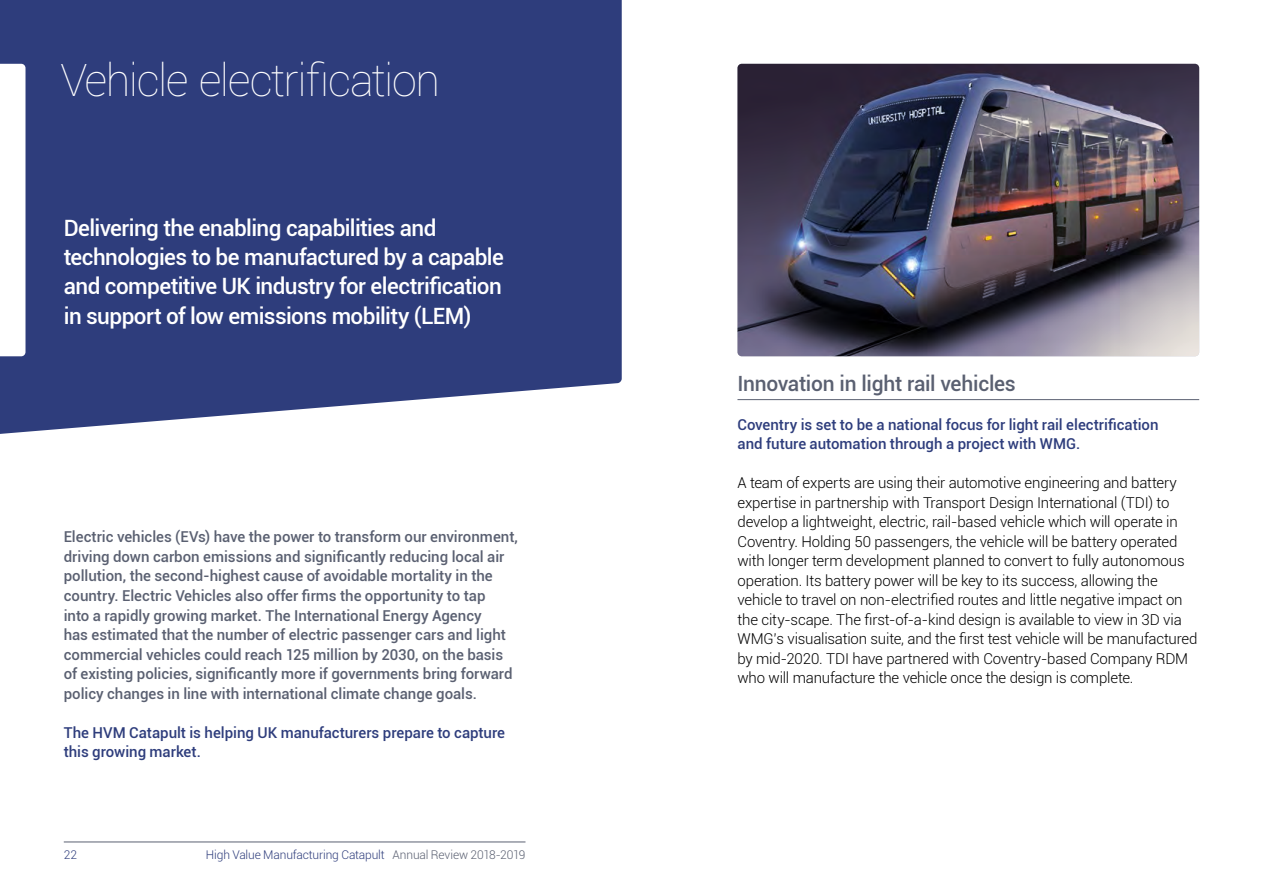
<style>
.page{position:relative;width:1263px;height:893px;background:#fff}
.page>*{position:absolute;margin:0;border:0;box-sizing:border-box;transform-origin:0 0}
.t1{font:100 45px "Roboto";letter-spacing:-.03em;color:#fff}
.t2{font:500 22.5px/29.2px "Roboto";letter-spacing:-.025em;color:#fff}
.t3{font:500 21px "Roboto";letter-spacing:-.01em;color:#5a6071}
.t4{font:300 15px/19.5px "Roboto";letter-spacing:-.01em;color:#000}
.t5{font:500 15px/19.5px "Roboto";color:#5a6071}
.t6{font:500 15px/19.5px "Roboto";color:#2e3d7c}
.t7{font:300 12px "Roboto";letter-spacing:-.015em;color:#2e3d7c}
.s1{color:#5a6071}
</style>
<div class="page">
<div style="left:0;top:0;width:622px;height:434px;background:#2e3d7c"></div>
<hr style="left:737px;top:399px;width:462px;height:1px;background:#5a6071">
<img style="left:737px;top:64px;width:462px;height:292px;border-radius:4px">
<hr style="left:64px;top:842px;width:461px;height:1px;background:#5a6071">
<svg style="left:0;top:64px;width:26px;height:292px"></svg>
<h1 class="t1" style="left:60px;top:49px;width:381px">Vehicle electrification</h1>
<h2 class="t2" style="left:64px;top:212px;width:442px">Delivering the enabling capabilities and technologies to be manufactured by a capable and competitive UK industry for electrification in support of low emissions mobility (LEM)</h2>
<p class="t5" style="left:64px;top:527px;width:456px">Electric vehicles (EVs) have the power to transform our environment, driving down carbon emissions and significantly reducing local air pollution, the second-highest cause of avoidable mortality in the country. Electric Vehicles also offer firms the opportunity to tap<br>into a rapidly growing market. The International Energy Agency<br>has estimated that the number of electric passenger cars and light commercial vehicles could reach 125 million by 2030, on the basis of existing policies, significantly more if governments bring forward policy changes in line with international climate change goals.</p>
<p class="t6" style="left:64px;top:722px;width:443px">The HVM Catapult is helping UK manufacturers prepare to capture this growing market.</p>
<p class="t7" style="left:64px;top:846px;width:15px">22</p>
<p class="t7" style="left:206px;top:846px;width:321px">High Value Manufacturing Catapult <span class="s1">Annual Review 2018-2019</span></p>
<h3 class="t3" style="left:737px;top:368px;width:280px">Innovation in light rail vehicles</h3>
<p class="t6" style="left:737px;top:414px;width:423px">Coventry is set to be a national focus for light rail electrification and future automation through a project with WMG.</p>
<p class="t4" style="left:737px;top:473px;width:462px">A team of experts are using their automotive engineering and battery expertise in partnership with Transport Design International (TDI) to develop a lightweight, electric, rail-based vehicle which will operate in Coventry. Holding 50 passengers, the vehicle will be battery operated with longer term development planned to convert to fully autonomous operation. Its battery power will be key to its success, allowing the vehicle to travel on non-electrified routes and little negative impact on the city-scape. The first-of-a-kind design is available to view in 3D via WMG’s visualisation suite, and the first test vehicle will be manufactured by mid-2020. TDI have partnered with Coventry-based Company RDM who will manufacture the vehicle once the design is complete.</p>
</div>
